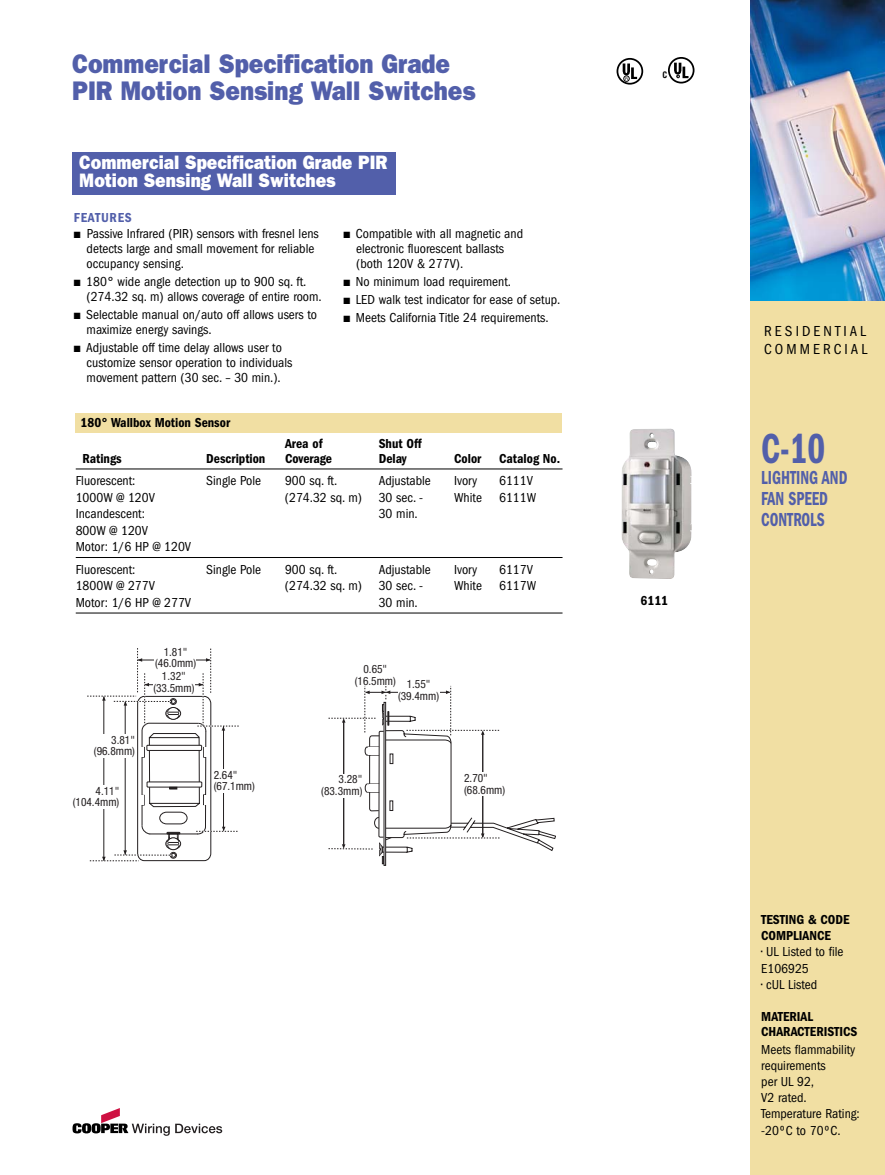
<style>
.page{position:relative;width:885px;height:1175px;background:#fff}
.page>*{position:absolute;margin:0;border:0;box-sizing:border-box;transform-origin:0 0}
.t1{font:600 condensed 43.5px "Franklin Gothic";color:#525faa;scale:.8 1}
.t2{font:800 27px/27px "Franklin Gothic";color:#525faa;scale:.9 1}
.t3{font:800 19.5px/18px "Franklin Gothic";color:#fff;scale:.9 1}
.t4{font:600 condensed 19.5px/21px "Franklin Gothic";color:#525faa;scale:.8 1}
.t5{font:condensed 15px/18px "Franklin Gothic";letter-spacing:.205em;color:#000}
.t6{font:condensed 13.5px/15px "Franklin Gothic";color:#000}
.t7{font:600 condensed 13.5px/16.2px "Franklin Gothic";color:#000}
.t8{font:600 condensed 13.5px "Franklin Gothic";letter-spacing:.055em;color:#525faa}
.t9{font:condensed 11.4px/11.4px "Helvetica Neue";color:#231f20;text-align:center}
.t10{font:700 condensed 8.7px "Helvetica";color:#000}
.t11{font:700 condensed 2.25px "Helvetica";color:#000}
</style>
<div class="page">
<div style="left:751px;top:0;width:134px;height:1174px;background:#f1dfa3"></div>
<img style="left:751px;top:0;width:134px;height:300px">
<div style="left:75px;top:413px;width:487px;height:19px;background:#f1dfa3"></div>
<div style="left:72px;top:152px;width:323px;height:43px;background:#525faa"></div>
<div style="left:384px;top:702px;width:2px;height:163px;border:1px solid #231f20"></div>
<svg style="left:87px;top:648px;width:152px;height:213px"></svg>
<svg style="left:329px;top:686px;width:227px;height:178px"></svg>
<div style="left:398px;top:680px;width:41px;height:23px;background:#fff"></div>
<svg style="left:617px;top:58px;width:26px;height:27px"></svg>
<img style="left:621px;top:428px;width:71px;height:151px">
<div style="left:668px;top:57px;width:27px;height:26px;border:2px solid #000;border-radius:50%"></div>
<svg style="left:674px;top:63px;width:15px;height:15px"></svg>
<hr style="left:76px;top:468px;width:487px;height:1px;background:#000">
<hr style="left:76px;top:557px;width:487px;height:1px;background:#000">
<hr style="left:76px;top:612px;width:487px;height:1px;background:#000">
<svg style="left:73px;top:1108px;width:149px;height:27px"></svg>
<h2 class="t2" style="left:72px;top:52px;width:450px">Commercial Specification Grade<br>PIR Motion Sensing Wall Switches</h2>
<h3 class="t3" style="left:79px;top:155px;width:344px">Commercial Specification Grade PIR<br>Motion Sensing Wall Switches</h3>
<p class="t8" style="left:74px;top:212px;width:59px">FEATURES</p>
<p class="t6" style="left:87px;top:227px;width:234px;text-indent:-13px">■ Passive Infrared (PIR) sensors with fresnel lens detects large and small movement for reliable occupancy sensing.</p>
<p class="t6" style="left:87px;top:275px;width:237px;text-indent:-13px">■ 180° wide angle detection up to 900 sq. ft. (274.32 sq. m) allows coverage of entire room.</p>
<p class="t6" style="left:87px;top:308px;width:232px;text-indent:-13px">■ Selectable manual on/auto off allows users to maximize energy savings.</p>
<p class="t6" style="left:87px;top:341px;width:207px;text-indent:-13px">■ Adjustable off time delay allows user to customize sensor operation to individuals movement pattern (30 sec. – 30 min.).</p>
<p class="t7" style="left:81px;top:415px;width:151px">180° Wallbox Motion Sensor</p>
<p class="t6" style="left:356px;top:227px;width:168px;text-indent:-13px">■ Compatible with all magnetic and electronic fluorescent ballasts (both 120V &amp; 277V).</p>
<p class="t6" style="left:344px;top:275px;width:169px">■ No minimum load requirement.</p>
<p class="t6" style="left:344px;top:293px;width:218px">■ LED walk test indicator for ease of setup.</p>
<p class="t6" style="left:344px;top:311px;width:207px">■ Meets California Title 24 requirements.</p>
<p class="t7" style="left:285px;top:436px;width:39px">Area of</p>
<p class="t7" style="left:379px;top:436px;width:45px">Shut Off</p>
<p class="t7" style="left:83px;top:451px;width:41px">Ratings</p>
<p class="t7" style="left:206px;top:451px;width:61px">Description</p>
<p class="t7" style="left:285px;top:451px;width:48px">Coverage</p>
<p class="t7" style="left:379px;top:451px;width:29px">Delay</p>
<p class="t7" style="left:454px;top:451px;width:29px">Color</p>
<p class="t7" style="left:499px;top:451px;width:63px">Catalog No.</p>
<p class="t6" style="left:76px;top:474px;width:61px">Fluorescent:</p>
<p class="t6" style="left:206px;top:474px;width:56px">Single Pole</p>
<p class="t6" style="left:285px;top:474px;width:54px">900 sq. ft.</p>
<p class="t6" style="left:379px;top:474px;width:54px">Adjustable</p>
<p class="t6" style="left:454px;top:474px;width:25px">Ivory</p>
<p class="t6" style="left:499px;top:474px;width:35px">6111V</p>
<p class="t6" style="left:76px;top:491px;width:81px">1000W @ 120V</p>
<p class="t6" style="left:285px;top:491px;width:140px">(274.32 sq. m) 30 sec. -</p>
<p class="t6" style="left:454px;top:491px;width:29px">White</p>
<p class="t6" style="left:499px;top:491px;width:39px">6111W</p>
<p class="t6" style="left:76px;top:507px;width:71px">Incandescent:</p>
<p class="t6" style="left:379px;top:507px;width:41px">30 min.</p>
<p class="t6" style="left:76px;top:523px;width:117px;line-height:16.5px">800W @ 120V<br>Motor: 1/6 HP @ 120V</p>
<p class="t6" style="left:76px;top:563px;width:61px">Fluorescent:</p>
<p class="t6" style="left:206px;top:563px;width:56px">Single Pole</p>
<p class="t6" style="left:285px;top:563px;width:54px">900 sq. ft.</p>
<p class="t6" style="left:379px;top:563px;width:54px">Adjustable</p>
<p class="t6" style="left:454px;top:563px;width:25px">Ivory</p>
<p class="t6" style="left:499px;top:563px;width:35px">6117V</p>
<p class="t6" style="left:76px;top:579px;width:81px">1800W @ 277V</p>
<p class="t6" style="left:285px;top:579px;width:140px">(274.32 sq. m) 30 sec. -</p>
<p class="t6" style="left:454px;top:579px;width:29px">White</p>
<p class="t6" style="left:499px;top:579px;width:39px">6117W</p>
<p class="t6" style="left:76px;top:596px;width:117px">Motor: 1/6 HP @ 277V</p>
<p class="t6" style="left:379px;top:596px;width:41px">30 min.</p>
<p class="t9" style="left:94px;top:735px;width:43px;text-align:right">3.81" (96.8mm)</p>
<p class="t9" style="left:73px;top:786px;width:48px;text-align:right">4.11" (104.4mm)</p>
<p class="t9" style="left:155px;top:646px;width:43px">1.81" (46.0mm)</p>
<p class="t9" style="left:153px;top:671px;width:43px">1.32" (33.5mm)</p>
<p class="t9" style="left:355px;top:664px;width:43px">0.65" (16.5mm)</p>
<p class="t9" style="left:398px;top:679px;width:43px">1.55" (39.4mm)</p>
<p class="t9" style="left:214px;top:770px;width:43px;text-align:left">2.64" (67.1mm)</p>
<p class="t9" style="left:321px;top:774px;width:43px;text-align:right">3.28" (83.3mm)</p>
<p class="t9" style="left:464px;top:773px;width:43px;text-align:left">2.70" (68.6mm)</p>
<p class="t10" style="left:662px;top:72px;width:6px">C</p>
<p class="t11" style="left:677px;top:76px;width:3px">R</p>
<p class="t7" style="left:641px;top:593px;width:29px">6111</p>
<p class="t5" style="left:764px;top:323px;width:104px">RESIDENTIAL<br>COMMERCIAL</p>
<h1 class="t1" style="left:761px;top:433px;width:82px">C-10</h1>
<h3 class="t4" style="left:761px;top:468px;width:109px">LIGHTING AND<br>FAN SPEED<br>CONTROLS</h3>
<p class="t7" style="left:761px;top:912px;width:90px">TESTING &amp; CODE<br>COMPLIANCE</p>
<p class="t6" style="left:761px;top:944px;width:84px;line-height:16.2px">• UL Listed to file<br>E106925</p>
<p class="t6" style="left:761px;top:977px;width:58px">• cUL Listed</p>
<p class="t7" style="left:761px;top:1010px;width:98px;line-height:14.7px">MATERIAL<br>CHARACTERISTICS</p>
<p class="t6" style="left:761px;top:1042px;width:100px;line-height:16.2px">Meets flammability requirements<br>per UL 92,<br>V2 rated.<br>Temperature Rating: -20ºC to 70ºC.</p>
</div>
